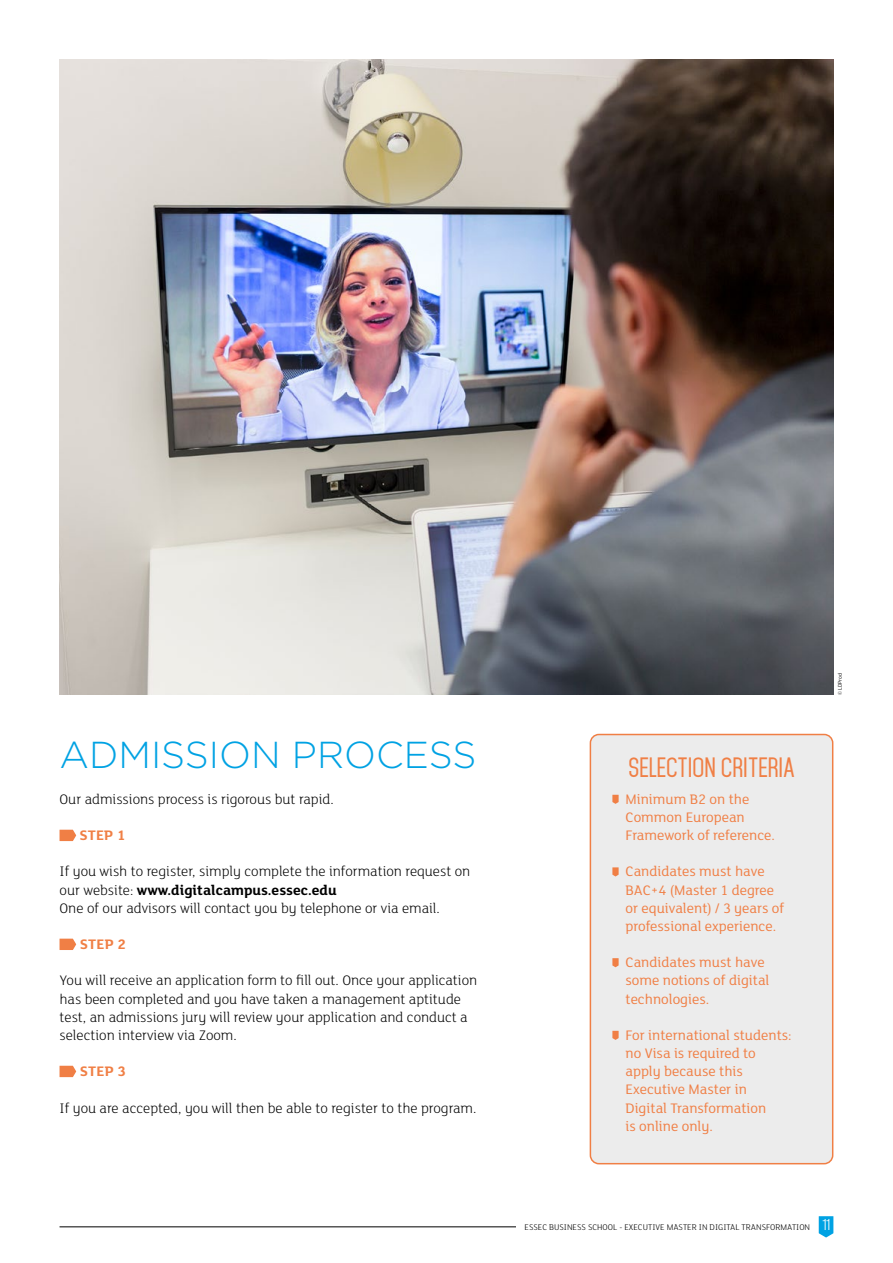
<style>
.page{position:relative;width:893px;height:1263px;background:#fff}
.page>*{position:absolute;margin:0;border:0;box-sizing:border-box;transform-origin:0 0}
.t1{font:300 37.5px "Gotham";color:#00a2e3}
.t2{font:600 24px "Mohave";color:#f07f45}
.t3{font:300 15px/18.1px "FS Lola";color:#000}
.t4{font:15px/18.1px "FS Lola";color:#f07f45}
.t5{font:700 15px "FS Lola";letter-spacing:.01em;color:#f07f45}
.t6{font:300 9px "FS Lola";color:#000}
.t7{font:5.25px "Gotham Narrow";color:#000}
.s1{font-weight:700}
.s2{font-family:"Mohave";font-weight:400;font-size:13.5px;color:#fff}
</style>
<div class="page">
<svg style="left:819px;top:1216px;width:14px;height:21px"></svg>
<hr style="left:60px;top:1226px;width:637px;height:1px;background:#000">
<div style="left:517px;top:1218px;width:293px;height:17px;background:#fff"></div>
<svg style="left:60px;top:830px;width:16px;height:11px"></svg>
<svg style="left:60px;top:939px;width:16px;height:11px"></svg>
<svg style="left:60px;top:1066px;width:16px;height:11px"></svg>
<img style="left:60px;top:60px;width:773px;height:635px">
<div style="left:590px;top:734px;width:243px;height:430px;background:#ececec;border-radius:9px"></div>
<svg style="left:612px;top:795px;width:7px;height:9px"></svg>
<svg style="left:612px;top:867px;width:7px;height:9px"></svg>
<svg style="left:612px;top:958px;width:7px;height:9px"></svg>
<svg style="left:612px;top:1031px;width:7px;height:9px"></svg>
<div style="left:590px;top:734px;width:243px;height:430px;border:2px solid #f07f45;border-radius:9px"></div>
<h1 class="t1" style="left:60px;top:730px;width:418px">ADMISSION PROCESS</h1>
<p class="t3" style="left:60px;top:789px;width:276px">Our admissions process is rigorous but rapid.</p>
<p class="t5" style="left:80px;top:825px;width:47px">STEP 1</p>
<p class="t3" style="left:60px;top:862px;width:412px">If you wish to register, simply complete the information request on our website: <span class="s1">www.digitalcampus.essec.edu<br></span>One of our advisors will contact you by telephone or via email.</p>
<p class="t5" style="left:80px;top:934px;width:47px">STEP 2</p>
<p class="t3" style="left:60px;top:971px;width:419px">You will receive an application form to fill out. Once your application has been completed and you have taken a management aptitude test, an admissions jury will review your application and conduct a selection interview via Zoom.</p>
<p class="t5" style="left:80px;top:1061px;width:47px">STEP 3</p>
<p class="t3" style="left:60px;top:1098px;width:418px">If you are accepted, you will then be able to register to the program.</p>
<h2 class="t2" style="left:629px;top:752px;width:167px">SELECTION CRITERIA</h2>
<p class="t4" style="left:625px;top:789px;width:151px">Minimum B2 on the<br>Common European<br>Framework of reference.</p>
<p class="t4" style="left:625px;top:862px;width:160px">Candidates must have<br>BAC+4 (Master 1 degree or equivalent) / 3 years of professional experience.</p>
<p class="t4" style="left:625px;top:953px;width:145px">Candidates must have some notions of digital technologies.</p>
<p class="t4" style="left:625px;top:1025px;width:168px">For international students: no Visa is required to apply because this<br>Executive Master in<br>Digital Transformation<br>is online only.</p>
<p class="t7" style="left:836px;top:695px;width:23px;rotate:-90deg">© LDProd</p>
<p class="t6" style="left:525px;top:1221px;width:307px">ESSEC BUSINESS SCHOOL - EXECUTIVE MASTER IN DIGITAL TRANSFORMATION <span class="s2">11</span></p>
</div>
